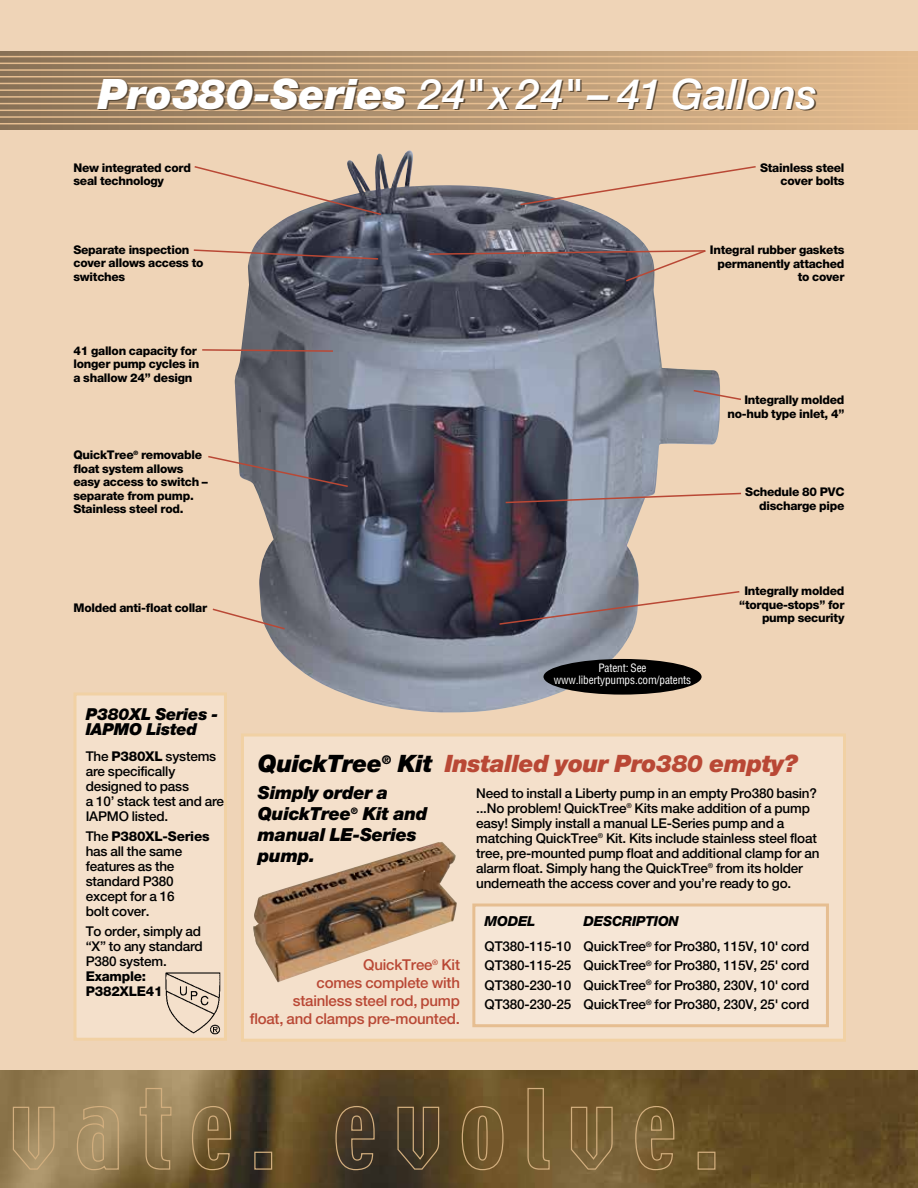
<style>
.page{position:relative;width:918px;height:1188px;background:#efd4b7}
.page>*{position:absolute;margin:0;border:0;box-sizing:border-box;transform-origin:0 0}
.t1{font:italic 500 42px "Helvetica Neue";color:#574633}
.t2{font:italic 900 24px "Helvetica Neue";letter-spacing:-.015em;color:#b94835}
.t3{font:italic 900 18px/21px "Helvetica Neue";letter-spacing:-.015em;color:#000}
.t4{font:italic 900 16.5px/15px "Helvetica Neue";letter-spacing:-.015em;color:#000}
.t5{font:500 15px/18px "Helvetica Neue";letter-spacing:-.015em;color:#b94835;text-align:right}
.t6{font:italic 800 13.8px "Helvetica Neue";letter-spacing:-.015em;color:#000}
.t7{font:500 13.5px/15px "Helvetica Neue";letter-spacing:-.015em;color:#000}
.t8{font:800 13.5px/15px "Helvetica Neue";letter-spacing:-.015em;color:#000}
.t9{font:800 12px/13.5px "Helvetica Neue";letter-spacing:-.02em;color:#000;text-align:right}
.t10{font:condensed 11.25px/12px "Helvetica";letter-spacing:-.01em;color:#fff;text-align:center}
.s1{font-weight:900}
.s2{font-weight:800}
.s3{color:#000}
</style>
<div class="page">
<svg style="left:0;top:52px;width:918px;height:78px;background:#b79774"></svg>
<hr style="left:0;top:123px;width:918px;height:1px;background:#e6be91">
<hr style="left:0;top:116px;width:918px;height:2px;background:#e6be91">
<hr style="left:0;top:110px;width:918px;height:1px;background:#e6be91">
<hr style="left:0;top:103px;width:918px;height:1px;background:#e6be91">
<hr style="left:0;top:96px;width:918px;height:2px;background:#e6be91">
<hr style="left:0;top:89px;width:918px;height:2px;background:#e6be91">
<hr style="left:0;top:83px;width:918px;height:1px;background:#e6be91">
<hr style="left:0;top:76px;width:918px;height:2px;background:#e6be91">
<hr style="left:0;top:69px;width:918px;height:2px;background:#e6be91">
<hr style="left:0;top:63px;width:918px;height:1px;background:#e6be91">
<hr style="left:0;top:56px;width:918px;height:1px;background:#e6be91">
<img style="left:0;top:1070px;width:918px;height:118px">
<svg style="left:0;top:1087px;width:716px;height:84px;background:#76603a"></svg>
<img style="left:235px;top:153px;width:424px;height:560px">
<svg style="left:194px;top:165px;width:189px;height:51px"></svg>
<svg style="left:519px;top:165px;width:237px;height:41px"></svg>
<svg style="left:428px;top:249px;width:278px;height:34px"></svg>
<svg style="left:692px;top:389px;width:49px;height:12px"></svg>
<svg style="left:504px;top:492px;width:238px;height:12px"></svg>
<svg style="left:498px;top:590px;width:242px;height:36px"></svg>
<svg style="left:193px;top:249px;width:187px;height:11px"></svg>
<svg style="left:202px;top:348px;width:132px;height:5px"></svg>
<svg style="left:208px;top:455px;width:142px;height:33px"></svg>
<svg style="left:212px;top:607px;width:74px;height:24px"></svg>
<div style="left:241px;top:734px;width:605px;height:308px;background:#f4e0cb;border:3px solid #f1d1a4"></div>
<div style="left:474px;top:905px;width:353px;height:121px;background:#f6e6d6"></div>
<div style="left:472px;top:904px;width:357px;height:123px;border:3px solid #e6be91"></div>
<img style="left:253px;top:842px;width:204px;height:140px">
<div style="left:74px;top:693px;width:153px;height:348px;background:#f4e0cb;border:3px solid #f1d1a4"></div>
<img style="left:165px;top:972px;width:56px;height:62px">
<div style="left:543px;top:659px;width:159px;height:36px;background:#000;border-radius:50%"></div>
<h1 class="t1" style="left:99px;top:70px;width:721px"><span class="s1">Pro380-Series</span> 24" x 24" – 41 Gallons</h1>
<p class="t9" style="left:74px;top:161px;width:119px;text-align:left">New integrated cord seal technology</p>
<p class="t9" style="left:74px;top:243px;width:131px;text-align:left">Separate inspection cover allows access to switches</p>
<p class="t9" style="left:74px;top:344px;width:127px;text-align:left">41 gallon capacity for longer pump cycles in a shallow 24” design</p>
<p class="t9" style="left:73px;top:448px;width:136px;text-align:left">QuickTree<sup>®</sup> removable float system allows easy access to switch – separate from pump.<br>Stainless steel rod.</p>
<p class="t9" style="left:760px;top:161px;width:86px">Stainless steel cover bolts</p>
<p class="t9" style="left:710px;top:243px;width:136px">Integral rubber gaskets permanently attached to cover</p>
<p class="t9" style="left:727px;top:393px;width:119px">Integrally molded no-hub type inlet, 4”</p>
<p class="t9" style="left:745px;top:485px;width:101px">Schedule 80 PVC discharge pipe</p>
<p class="t9" style="left:73px;top:601px;width:135px">Molded anti-float collar</p>
<p class="t4" style="left:86px;top:706px;width:134px">P380XL Series -<br>IAPMO Listed</p>
<p class="t7" style="left:86px;top:748px;width:140px">The <span class="s2">P380XL</span> systems are specifically designed to pass<br>a 10’ stack test and are<br>IAPMO listed.</p>
<p class="t7" style="left:86px;top:829px;width:125px">The <span class="s2">P380XL-Series </span>has all the same features as the standard P380 except for a 16<br>bolt cover.</p>
<p class="t7" style="left:86px;top:924px;width:119px">To order, simply ad “X” to any standard<br>P380 system.</p>
<p class="t8" style="left:86px;top:969px;width:79px">Example:<br>P382XLE41</p>
<p class="t10" style="left:554px;top:661px;width:139px">Patent: See www.libertypumps.com/patents</p>
<p class="t9" style="left:739px;top:584px;width:107px">Integrally molded “torque-stops” for pump security</p>
<h2 class="t2" style="left:258px;top:748px;width:542px"><span class="s3">QuickTree</span><sup>®</sup> <span class="s3">Kit</span> Installed your Pro380 empty?</h2>
<h3 class="t3" style="left:258px;top:782px;width:171px">Simply order a<br>QuickTree<sup>®</sup> Kit and manual LE-Series pump.</h3>
<p class="t7" style="left:476px;top:785px;width:345px">Need to install a Liberty pump in an empty Pro380 basin? ...No problem! QuickTree<sup>®</sup> Kits make addition of a pump easy! Simply install a manual LE-Series pump and a matching QuickTree<sup>®</sup> Kit. Kits include stainless steel float tree, pre-mounted pump float and additional clamp for an alarm float. Simply hang the QuickTree<sup>®</sup> from its holder underneath the access cover and you’re ready to go.</p>
<p class="t6" style="left:485px;top:913px;width:52px">MODEL</p>
<p class="t6" style="left:584px;top:913px;width:97px">DESCRIPTION</p>
<p class="t7" style="left:485px;top:937px;width:326px;line-height:19.4px;text-align:justify">QT380-115-10 QuickTree<sup>®</sup> for Pro380, 115V, 10' cord QT380-115-25 QuickTree<sup>®</sup> for Pro380, 115V, 25' cord QT380-230-10 QuickTree<sup>®</sup> for Pro380, 230V, 10' cord QT380-230-25 QuickTree<sup>®</sup> for Pro380, 230V, 25' cord</p>
<p class="t5" style="left:250px;top:955px;width:212px">QuickTree<sup>®</sup> Kit<br>comes complete with<br>stainless steel rod, pump<br>float, and clamps pre-mounted.</p>
</div>
